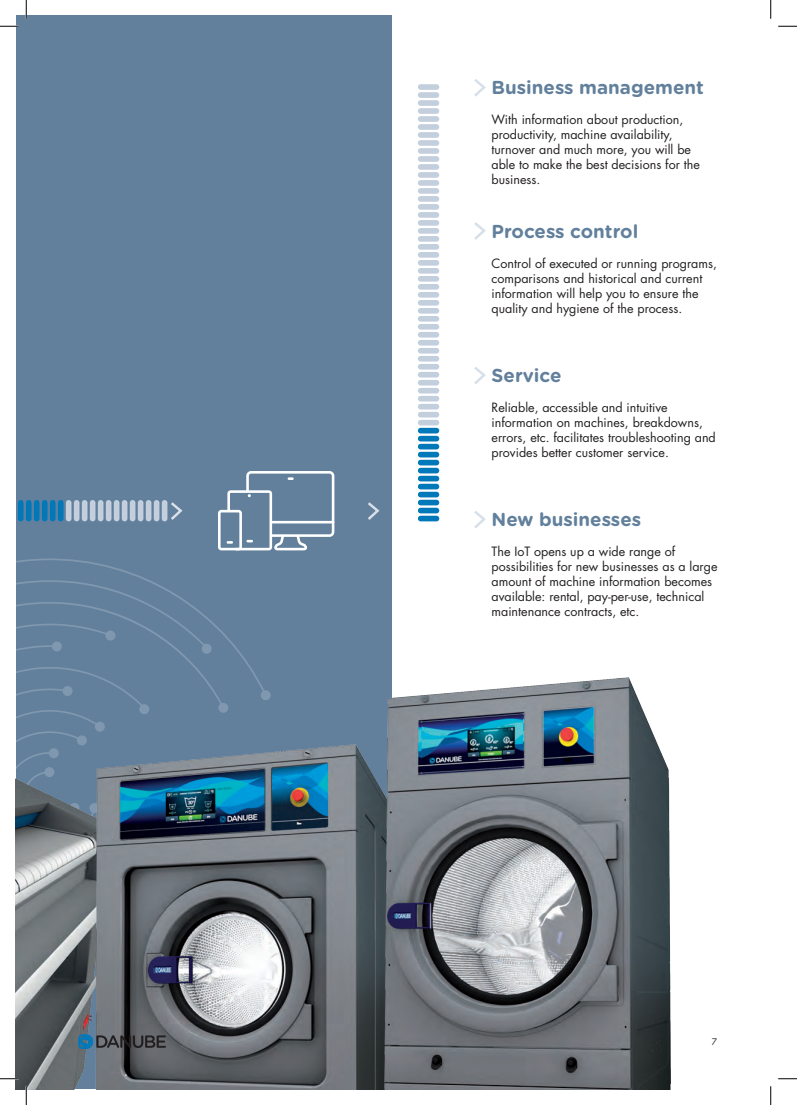
<style>
.page{position:relative;width:797px;height:1105px;background:#fff}
.page>*{position:absolute;margin:0;border:0;box-sizing:border-box;transform-origin:0 0}
.t1{font:700 18.75px "Gotham Rounded";color:#62809c}
.t2{font:12.5px/15px "Futura Std";color:#231f20}
.t3{font:8.75px "Futura Std";color:#231f20}
</style>
<div class="page">
<div style="left:16px;top:16px;width:375px;height:1073px;background:#62809c"></div>
<svg style="left:16px;top:558px;width:248px;height:156px"></svg>
<div style="left:139px;top:704px;width:10px;height:10px;background:#8098af;border-radius:50%"></div>
<svg style="left:52px;top:641px;width:10px;height:10px"></svg>
<div style="left:105px;top:630px;width:10px;height:11px;background:#8098af;border-radius:50%"></div>
<div style="left:202px;top:644px;width:10px;height:10px;background:#8098af;border-radius:50%"></div>
<div style="left:218px;top:703px;width:10px;height:10px;background:#8098af;border-radius:50%"></div>
<div style="left:261px;top:690px;width:10px;height:10px;background:#8098af;border-radius:50%"></div>
<img style="left:16px;top:645px;width:106px;height:444px">
<img style="left:38px;top:718px;width:335px;height:371px">
<img style="left:373px;top:659px;width:298px;height:430px">
<svg style="left:78px;top:1000px;width:88px;height:83px;background:#5d646b"></svg>
<div style="left:74px;top:500px;width:5px;height:21px;background:#c4cfdd;border-radius:3px"></div>
<div style="left:90px;top:500px;width:5px;height:21px;background:#c4cfdd;border-radius:3px"></div>
<div style="left:106px;top:500px;width:5px;height:21px;background:#c4cfdd;border-radius:3px"></div>
<div style="left:122px;top:500px;width:5px;height:21px;background:#c4cfdd;border-radius:3px"></div>
<div style="left:26px;top:500px;width:6px;height:21px;background:#0078b9;border-radius:3px"></div>
<div style="left:138px;top:500px;width:5px;height:21px;background:#c4cfdd;border-radius:3px"></div>
<div style="left:42px;top:500px;width:6px;height:21px;background:#0078b9;border-radius:3px"></div>
<div style="left:154px;top:500px;width:5px;height:21px;background:#c4cfdd;border-radius:3px"></div>
<div style="left:58px;top:500px;width:5px;height:21px;background:#0078b9;border-radius:3px"></div>
<div style="left:82px;top:500px;width:5px;height:21px;background:#c4cfdd;border-radius:3px"></div>
<div style="left:98px;top:500px;width:5px;height:21px;background:#c4cfdd;border-radius:3px"></div>
<div style="left:114px;top:500px;width:5px;height:21px;background:#c4cfdd;border-radius:3px"></div>
<div style="left:18px;top:500px;width:6px;height:21px;background:#0078b9;border-radius:3px"></div>
<div style="left:130px;top:500px;width:5px;height:21px;background:#c4cfdd;border-radius:3px"></div>
<div style="left:34px;top:500px;width:6px;height:21px;background:#0078b9;border-radius:3px"></div>
<div style="left:146px;top:500px;width:5px;height:21px;background:#c4cfdd;border-radius:3px"></div>
<div style="left:50px;top:500px;width:5px;height:21px;background:#0078b9;border-radius:3px"></div>
<div style="left:162px;top:500px;width:5px;height:21px;background:#c4cfdd;border-radius:3px"></div>
<div style="left:66px;top:500px;width:5px;height:21px;background:#c4cfdd;border-radius:3px"></div>
<svg style="left:171px;top:502px;width:12px;height:18px"></svg>
<div style="left:418px;top:412px;width:21px;height:5px;background:#c4cfdd;border-radius:3px"></div>
<div style="left:418px;top:204px;width:21px;height:6px;background:#c4cfdd;border-radius:3px"></div>
<div style="left:418px;top:308px;width:21px;height:6px;background:#c4cfdd;border-radius:3px"></div>
<div style="left:418px;top:100px;width:21px;height:6px;background:#c4cfdd;border-radius:3px"></div>
<div style="left:418px;top:508px;width:21px;height:5px;background:#0078b9;border-radius:3px"></div>
<div style="left:418px;top:396px;width:21px;height:5px;background:#c4cfdd;border-radius:3px"></div>
<div style="left:418px;top:188px;width:21px;height:6px;background:#c4cfdd;border-radius:3px"></div>
<div style="left:418px;top:292px;width:21px;height:6px;background:#c4cfdd;border-radius:3px"></div>
<div style="left:418px;top:84px;width:21px;height:6px;background:#c4cfdd;border-radius:3px"></div>
<div style="left:418px;top:492px;width:21px;height:5px;background:#0078b9;border-radius:3px"></div>
<div style="left:418px;top:380px;width:21px;height:5px;background:#c4cfdd;border-radius:3px"></div>
<div style="left:418px;top:172px;width:21px;height:6px;background:#c4cfdd;border-radius:3px"></div>
<div style="left:418px;top:276px;width:21px;height:6px;background:#c4cfdd;border-radius:3px"></div>
<div style="left:418px;top:476px;width:21px;height:5px;background:#0078b9;border-radius:3px"></div>
<div style="left:418px;top:364px;width:21px;height:6px;background:#c4cfdd;border-radius:3px"></div>
<div style="left:418px;top:156px;width:21px;height:6px;background:#c4cfdd;border-radius:3px"></div>
<div style="left:418px;top:260px;width:21px;height:6px;background:#c4cfdd;border-radius:3px"></div>
<div style="left:418px;top:460px;width:21px;height:5px;background:#0078b9;border-radius:3px"></div>
<div style="left:418px;top:348px;width:21px;height:6px;background:#c4cfdd;border-radius:3px"></div>
<div style="left:418px;top:140px;width:21px;height:6px;background:#c4cfdd;border-radius:3px"></div>
<div style="left:418px;top:244px;width:21px;height:6px;background:#c4cfdd;border-radius:3px"></div>
<div style="left:418px;top:444px;width:21px;height:5px;background:#0078b9;border-radius:3px"></div>
<div style="left:418px;top:332px;width:21px;height:6px;background:#c4cfdd;border-radius:3px"></div>
<div style="left:418px;top:124px;width:21px;height:6px;background:#c4cfdd;border-radius:3px"></div>
<div style="left:418px;top:228px;width:21px;height:6px;background:#c4cfdd;border-radius:3px"></div>
<div style="left:418px;top:428px;width:21px;height:5px;background:#0078b9;border-radius:3px"></div>
<div style="left:418px;top:516px;width:21px;height:5px;background:#0078b9;border-radius:3px"></div>
<div style="left:418px;top:404px;width:21px;height:5px;background:#c4cfdd;border-radius:3px"></div>
<div style="left:418px;top:196px;width:21px;height:6px;background:#c4cfdd;border-radius:3px"></div>
<div style="left:418px;top:300px;width:21px;height:6px;background:#c4cfdd;border-radius:3px"></div>
<div style="left:418px;top:92px;width:21px;height:6px;background:#c4cfdd;border-radius:3px"></div>
<div style="left:418px;top:500px;width:21px;height:5px;background:#0078b9;border-radius:3px"></div>
<div style="left:418px;top:388px;width:21px;height:5px;background:#c4cfdd;border-radius:3px"></div>
<div style="left:418px;top:180px;width:21px;height:6px;background:#c4cfdd;border-radius:3px"></div>
<div style="left:418px;top:284px;width:21px;height:6px;background:#c4cfdd;border-radius:3px"></div>
<div style="left:418px;top:484px;width:21px;height:5px;background:#0078b9;border-radius:3px"></div>
<div style="left:418px;top:372px;width:21px;height:6px;background:#c4cfdd;border-radius:3px"></div>
<div style="left:418px;top:164px;width:21px;height:6px;background:#c4cfdd;border-radius:3px"></div>
<div style="left:418px;top:268px;width:21px;height:6px;background:#c4cfdd;border-radius:3px"></div>
<div style="left:418px;top:468px;width:21px;height:5px;background:#0078b9;border-radius:3px"></div>
<div style="left:418px;top:356px;width:21px;height:6px;background:#c4cfdd;border-radius:3px"></div>
<div style="left:418px;top:148px;width:21px;height:6px;background:#c4cfdd;border-radius:3px"></div>
<div style="left:418px;top:252px;width:21px;height:6px;background:#c4cfdd;border-radius:3px"></div>
<div style="left:418px;top:452px;width:21px;height:5px;background:#0078b9;border-radius:3px"></div>
<div style="left:418px;top:340px;width:21px;height:6px;background:#c4cfdd;border-radius:3px"></div>
<div style="left:418px;top:132px;width:21px;height:6px;background:#c4cfdd;border-radius:3px"></div>
<div style="left:418px;top:236px;width:21px;height:6px;background:#c4cfdd;border-radius:3px"></div>
<div style="left:418px;top:436px;width:21px;height:5px;background:#0078b9;border-radius:3px"></div>
<div style="left:418px;top:324px;width:21px;height:6px;background:#c4cfdd;border-radius:3px"></div>
<div style="left:418px;top:116px;width:21px;height:6px;background:#c4cfdd;border-radius:3px"></div>
<div style="left:418px;top:220px;width:21px;height:6px;background:#c4cfdd;border-radius:3px"></div>
<div style="left:418px;top:420px;width:21px;height:5px;background:#c4cfdd;border-radius:3px"></div>
<div style="left:418px;top:212px;width:21px;height:6px;background:#c4cfdd;border-radius:3px"></div>
<div style="left:418px;top:316px;width:21px;height:6px;background:#c4cfdd;border-radius:3px"></div>
<div style="left:418px;top:108px;width:21px;height:6px;background:#c4cfdd;border-radius:3px"></div>
<svg style="left:218px;top:471px;width:116px;height:79px"></svg>
<svg style="left:474px;top:79px;width:12px;height:17px"></svg>
<svg style="left:474px;top:222px;width:12px;height:18px"></svg>
<svg style="left:474px;top:367px;width:12px;height:17px"></svg>
<svg style="left:474px;top:511px;width:12px;height:17px"></svg>
<svg style="left:368px;top:502px;width:12px;height:18px"></svg>
<svg style="left:0;top:25px;width:19px;height:2px"></svg>
<svg style="left:778px;top:25px;width:19px;height:2px"></svg>
<svg style="left:0;top:1078px;width:19px;height:1px"></svg>
<svg style="left:778px;top:1078px;width:19px;height:1px"></svg>
<svg style="left:25px;top:0;width:2px;height:19px"></svg>
<svg style="left:25px;top:1086px;width:2px;height:19px"></svg>
<svg style="left:770px;top:0;width:1px;height:19px"></svg>
<svg style="left:770px;top:1086px;width:1px;height:19px"></svg>
<h1 class="t1" style="left:491px;top:74px;width:214px">Business management</h1>
<p class="t2" style="left:491px;top:112px;width:210px">With information about production, productivity, machine availability, turnover and much more, you will be able to make the best decisions for the business.</p>
<h1 class="t1" style="left:491px;top:218px;width:148px">Process control</h1>
<p class="t2" style="left:491px;top:256px;width:227px">Control of executed or running programs, comparisons and historical and current information will help you to ensure the quality and hygiene of the process.</p>
<h1 class="t1" style="left:491px;top:362px;width:71px">Service</h1>
<p class="t2" style="left:491px;top:400px;width:226px">Reliable, accessible and intuitive information on machines, breakdowns, errors, etc. facilitates troubleshooting and provides better customer service.</p>
<h1 class="t1" style="left:491px;top:505px;width:151px">New businesses</h1>
<p class="t2" style="left:491px;top:544px;width:227px">The IoT opens up a wide range of possibilities for new businesses as a large amount of machine information becomes available: rental, pay-per-use, technical maintenance contracts, etc.</p>
<p class="t3" style="left:712px;top:1036px;width:7px">7</p>
</div>
